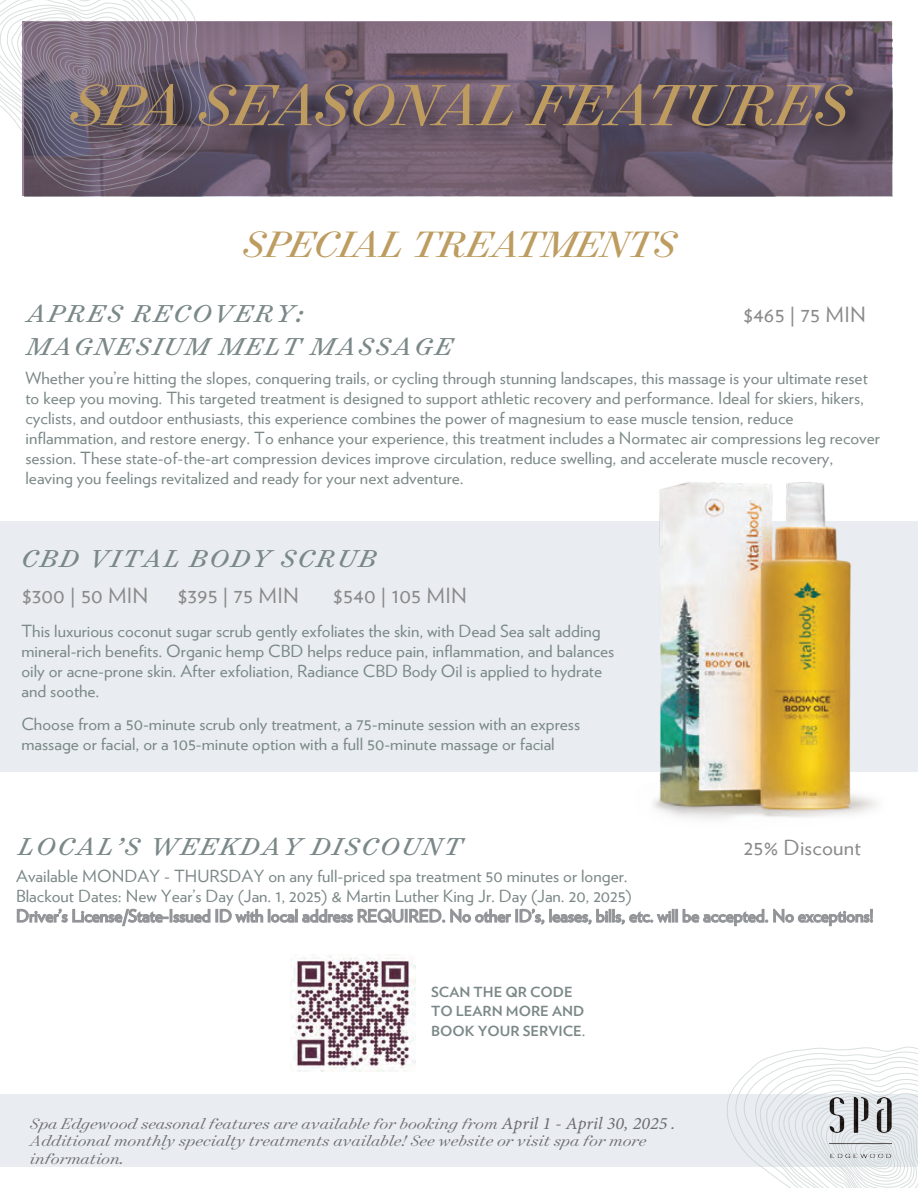
<style>
.page{position:relative;width:918px;height:1188px;background:#fff}
.page>*{position:absolute;margin:0;border:0;box-sizing:border-box;transform-origin:0 0}
.t1{font:italic 66.15px "Surveyor Display";color:#be9c60;scale:1.05 1}
.t2{font:italic 41.7px "Surveyor Display";color:#bd9c60;scale:1.05 1}
.t3{font:italic 27.75px "Surveyor Text";letter-spacing:.075em;color:#7b8888;scale:1.05 1}
.t4{font:20.85px "Verlag";letter-spacing:.01em;color:#898a89;scale:1.05 1}
.t5{font:italic 300 17.4px/17.5px "Surveyor Display";color:#6c6d70;scale:1.05 1}
.t6{font:16.65px/20.1px "Verlag";color:#7b8887;scale:1.05 1}
.t7{font:700 13.95px/19.5px "Verlag";color:#7b8887;scale:1.05 1}
.s1{font-family:"Minion Pro";font-weight:400}
</style>
<div class="page">
<div style="left:0;top:521px;width:918px;height:251px;background:#e9edf1"></div>
<img style="left:24px;top:23px;width:868px;height:173px">
<div style="left:0;top:1094px;width:918px;height:73px;background:#e9edf1"></div>
<svg style="left:0;top:0;width:210px;height:192px"></svg>
<img style="left:54px;top:60px;width:832px;height:120px">
<svg style="left:727px;top:1047px;width:191px;height:141px"></svg>
<img style="left:830px;top:1098px;width:61px;height:59px">
<img style="left:290px;top:954px;width:126px;height:117px">
<svg style="left:16px;top:908px;width:195px;height:19px"></svg>
<div style="left:215px;top:909px;width:3px;height:14px;border:2px solid #939598"></div>
<svg style="left:219px;top:908px;width:45px;height:15px"></svg>
<div style="left:268px;top:909px;width:3px;height:14px;border:2px solid #939598"></div>
<svg style="left:270px;top:913px;width:25px;height:10px"></svg>
<div style="left:295px;top:909px;width:3px;height:14px;border:2px solid #939598"></div>
<svg style="left:302px;top:908px;width:209px;height:16px"></svg>
<div style="left:515px;top:909px;width:3px;height:14px;border:2px solid #939598"></div>
<svg style="left:519px;top:908px;width:154px;height:17px"></svg>
<div style="left:672px;top:909px;width:3px;height:14px;border:2px solid #939598"></div>
<div style="left:675px;top:909px;width:3px;height:14px;border:2px solid #939598"></div>
<svg style="left:682px;top:908px;width:192px;height:19px"></svg>
<img style="left:653px;top:482px;width:224px;height:337px">
<h1 class="t1" style="left:69px;top:64px;width:745px">SPA SEASONAL FEATURES</h1>
<h2 class="t2" style="left:243px;top:218px;width:414px">SPECIAL TREATMENTS</h2>
<h3 class="t3" style="left:27px;top:295px;width:265px">APRES RECOVERY:</h3>
<p class="t4" style="left:743px;top:298px;width:118px">$465 | 75 MIN</p>
<h3 class="t3" style="left:27px;top:328px;width:407px">MAGNESIUM MELT MASSAGE</h3>
<p class="t6" style="left:26px;top:367px;width:815px">Whether you’re hitting the slopes, conquering trails, or cycling through stunning landscapes, this massage is your ultimate reset to keep you moving. This targeted treatment is designed to support athletic recovery and performance. Ideal for skiers, hikers, cyclists, and outdoor enthusiasts, this experience combines the power of magnesium to ease muscle tension, reduce inflammation, and restore energy. To enhance your experience, this treatment includes a Normatec air compressions leg recover session. These state-of-the-art compression devices improve circulation, reduce swelling, and accelerate muscle recovery, leaving you feelings revitalized and ready for your next adventure.</p>
<h3 class="t3" style="left:21px;top:540px;width:339px">CBD VITAL BODY SCRUB</h3>
<p class="t4" style="left:22px;top:580px;width:122px">$300 | 50 MIN</p>
<p class="t4" style="left:178px;top:580px;width:117px">$395 | 75 MIN</p>
<p class="t4" style="left:333px;top:580px;width:129px">$540 | 105 MIN</p>
<p class="t6" style="left:21px;top:620px;width:566px">This luxurious coconut sugar scrub gently exfoliates the skin, with Dead Sea salt adding mineral-rich benefits. Organic hemp CBD helps reduce pain, inflammation, and balances oily or acne-prone skin. After exfoliation, Radiance CBD Body Oil is applied to hydrate and soothe.</p>
<p class="t6" style="left:21px;top:713px;width:534px">Choose from a 50-minute scrub only treatment, a 75-minute session with an express massage or facial, or a 105-minute option with a full 50-minute massage or facial</p>
<h3 class="t3" style="left:19px;top:828px;width:424px">LOCAL’S WEEKDAY DISCOUNT</h3>
<p class="t6" style="left:16px;top:865px;width:584px">Available MONDAY - THURSDAY on any full-priced spa treatment 50 minutes or longer.</p>
<p class="t6" style="left:16px;top:885px;width:588px">Blackout Dates: New Year’s Day (Jan. 1, 2025) &amp; Martin Luther King Jr. Day (Jan. 20, 2025)</p>
<p class="t7" style="left:431px;top:981px;width:148px">SCAN THE QR CODE<br>TO LEARN MORE AND<br>BOOK YOUR SERVICE.</p>
<p class="t5" style="left:30px;top:1114px;width:616px">Spa Edgewood seasonal features are available for booking from <span class="s1">April 1 - April 30, 2025</span> .<br>Additional monthly specialty treatments available! See website or visit spa for more information.</p>
<p class="t4" style="left:744px;top:832px;width:113px">25% Discount</p>
</div>
